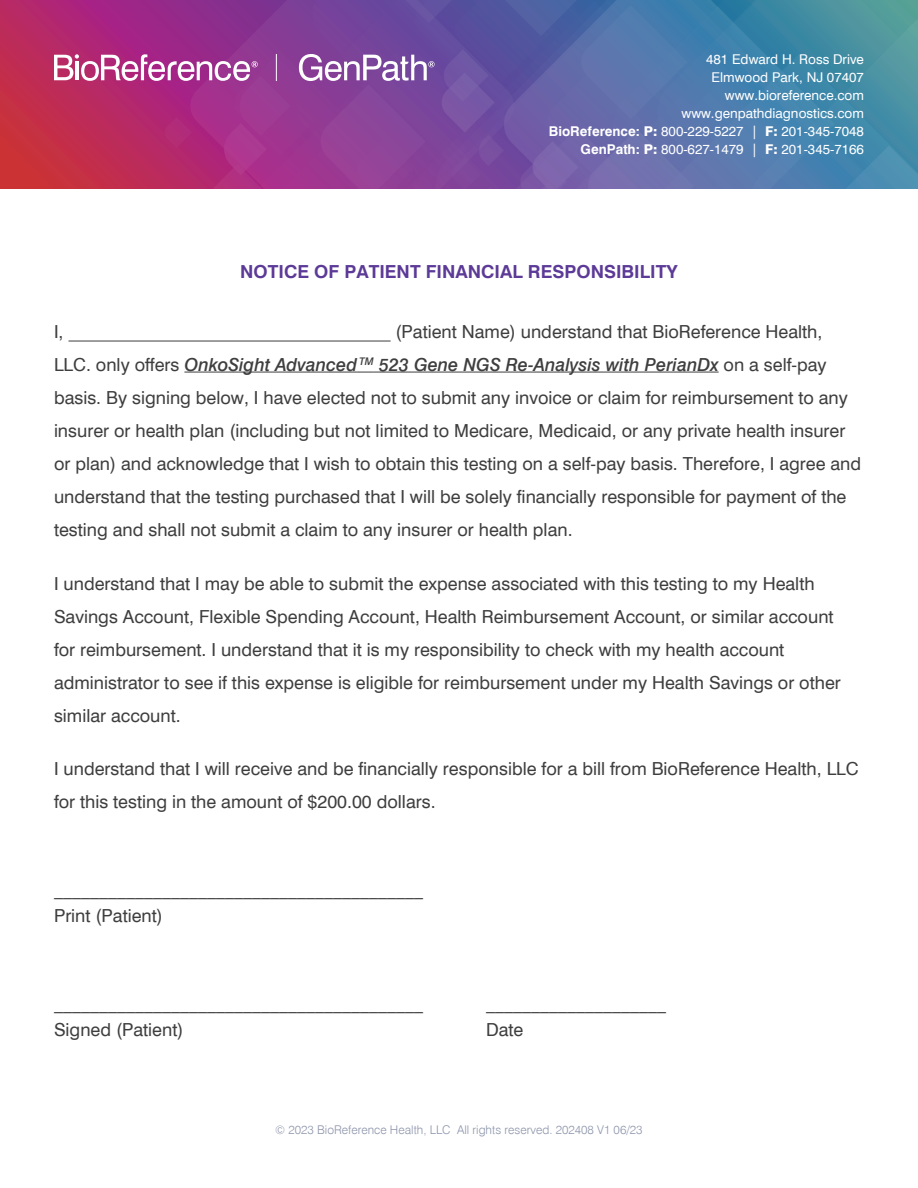
<style>
.page{position:relative;width:918px;height:1188px;background:#fff}
.page>*{position:absolute;margin:0;border:0;box-sizing:border-box;transform-origin:0 0}
.Body{font:18px/33px "Swiss 721 BT";color:#3e3e3f}
.Body-2{font:700 18px "Swiss 721 BT";color:#5c3a97}
.t1{font:13.5px/18px "Swiss 721 BT";color:#fff;text-align:right}
.Copyright{font:300 12px "Swiss 721 BT";color:#8c94aa}
.s1{font-weight:700}
.s2{font-weight:800}
.s3{font-weight:500;font-style:italic}
</style>
<div class="page">
<hr style="left:184px;top:372px;width:175px;height:1px;background:#3e3e3f">
<hr style="left:374px;top:372px;width:345px;height:1px;background:#3e3e3f">
<hr style="left:68px;top:341px;width:323px;height:1px;background:#3e3e3f">
<svg style="left:0;top:0;width:121px;height:189px;background:#bc2b56"></svg>
<img style="left:121px;top:0;width:797px;height:189px">
<svg style="left:54px;top:54px;width:204px;height:27px"></svg>
<svg style="left:299px;top:54px;width:136px;height:27px"></svg>
<svg style="left:276px;top:54px;width:1px;height:27px"></svg>
<svg style="left:359px;top:372px;width:15px;height:1px"></svg>
<p class="t1" style="left:549px;top:50px;width:317px">481 Edward H. Ross Drive<br>Elmwood Park, NJ 07407<br>www.bioreference.com www.genpathdiagnostics.com<br><span class="s1">BioReference:</span> <span class="s2">P:</span> 800-229-5227 | <span class="s2">F:</span> 201-345-7048<br><span class="s1">GenPath:</span> <span class="s2">P:</span> 800-627-1479 | <span class="s2">F:</span> 201-345-7166</p>
<p class="Body-2" style="left:240px;top:261px;width:439px">NOTICE OF PATIENT FINANCIAL RESPONSIBILITY</p>
<p class="Body" style="left:54px;top:315px;width:809px;text-indent:342px">(Patient Name) understand that BioReference Health, LLC. only offers <span class="s3">OnkoSight Advanced</span> <sup>TM</sup> <span class="s3">523 Gene NGS Re-Analysis with PerianDx</span> on a self-pay basis. By signing below, I have elected not to submit any invoice or claim for reimbursement to any insurer or health plan (including but not limited to Medicare, Medicaid, or any private health insurer or plan) and acknowledge that I wish to obtain this testing on a self-pay basis. Therefore, I agree and understand that the testing purchased that I will be solely financially responsible for payment of the testing and shall not submit a claim to any insurer or health plan.</p>
<p class="Body" style="left:54px;top:567px;width:788px">I understand that I may be able to submit the expense associated with this testing to my Health Savings Account, Flexible Spending Account, Health Reimbursement Account, or similar account for reimbursement. I understand that it is my responsibility to check with my health account administrator to see if this expense is eligible for reimbursement under my Health Savings or other similar account.</p>
<p class="Body" style="left:54px;top:752px;width:806px">I understand that I will receive and be financially responsible for a bill from BioReference Health, LLC for this testing in the amount of $200.00 dollars.</p>
<p class="Body" style="left:54px;top:315px;width:11px">I,</p>
<p class="Body" style="left:54px;top:872px;width:370px">_________________________________________</p>
<p class="Body" style="left:54px;top:899px;width:110px">Print (Patient)</p>
<p class="Body" style="left:54px;top:986px;width:370px">_________________________________________</p>
<p class="Body" style="left:486px;top:986px;width:181px">____________________</p>
<p class="Body" style="left:54px;top:1013px;width:131px">Signed (Patient)</p>
<p class="Body" style="left:486px;top:1013px;width:39px">Date</p>
<p class="Copyright" style="left:275px;top:1122px;width:369px">© 2023 BioReference Health, LLC All rights reserved. 202408 V1 06/23</p>
</div>
